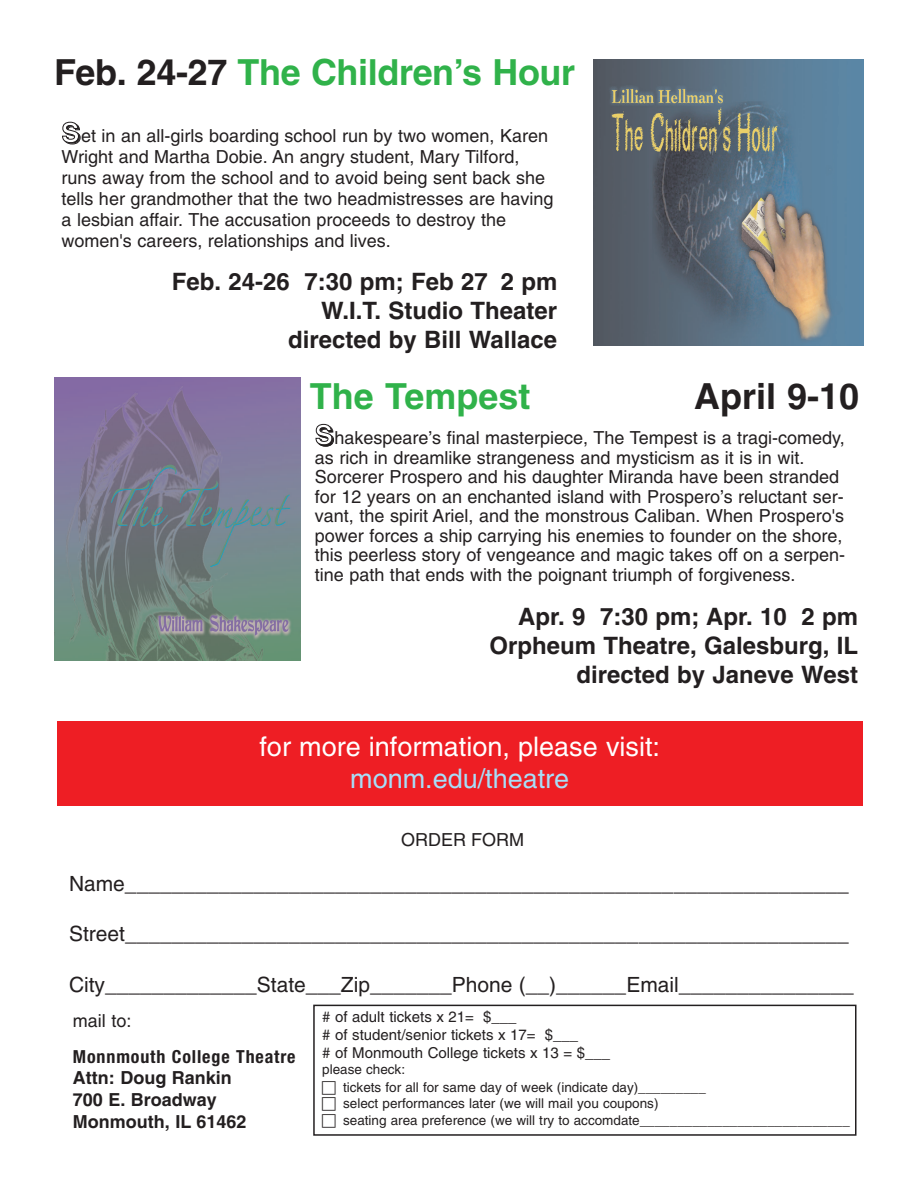
<style>
.page{position:relative;width:918px;height:1188px;background:#fff}
.page>*{position:absolute;margin:0;border:0;box-sizing:border-box;transform-origin:0 0}
.t1{font:700 36px "Helvetica";letter-spacing:-.01em;color:#30b24a}
.t2{font:700 36px "Helvetica";color:#231f20}
.t3{font:27px "Helvetica";color:#fff}
.t4{font:27px "Helvetica";color:#a8def8}
.t5{font:700 24px/28.8px "Helvetica";color:#231f20;text-align:right}
.t6{font:21px "Helvetica";color:#231f20}
.t7{font:18px/19.5px "Helvetica";color:#231f20}
.t8{font:700 18px/21.6px "Helvetica";color:#231f20}
.t9{font:700 condensed 18px "Helvetica Neue";letter-spacing:.05em;color:#231f20}
.t10{font:15px/18px "Helvetica";color:#231f20}
.t11{font:13.5px/16.6px "Helvetica";color:#231f20}
.s1{color:#231f20}
.s2{font-weight:700;font-size:27px;color:#fff}
</style>
<div class="page">
<img style="left:594px;top:60px;width:270px;height:285px">
<div style="left:57px;top:721px;width:805px;height:84px;background:#ee1e24"></div>
<img style="left:54px;top:377px;width:246px;height:284px">
<div style="left:313px;top:1005px;width:543px;height:131px;border:2px solid #231f20"></div>
<h1 class="t1" style="left:54px;top:58px;width:523px"><span class="s1">Feb. 24-27</span> The Children’s Hour</h1>
<p class="t7" style="left:62px;top:127px;width:494px;line-height:21px"><span class="s2">S</span>et in an all-girls boarding school run by two women, Karen Wright and Martha Dobie. An angry student, Mary Tilford, runs away from the school and to avoid being sent back she tells her grandmother that the two headmistresses are having a lesbian affair. The accusation proceeds to destroy the women's careers, relationships and lives.</p>
<h3 class="t5" style="left:172px;top:269px;width:387px">Feb. 24-26 7:30 pm; Feb 27 2 pm<br>W.I.T. Studio Theater<br>directed by Bill Wallace</h3>
<h1 class="t1" style="left:310px;top:382px;width:222px">The Tempest</h1>
<h1 class="t2" style="left:694px;top:382px;width:167px">April 9-10</h1>
<p class="t7" style="left:315px;top:430px;width:532px"><span class="s2">S</span>hakespeare’s final masterpiece, The Tempest is a tragi-comedy, as rich in dreamlike strangeness and mysticism as it is in wit.<br>Sorcerer Prospero and his daughter Miranda have been stranded for 12 years on an enchanted island with Prospero’s reluctant ser&shy;vant, the spirit Ariel, and the monstrous Caliban. When Prospero's power forces a ship carrying his enemies to founder on the shore, this peerless story of vengeance and magic takes off on a serpen&shy;tine path that ends with the poignant triumph of forgiveness.</p>
<h3 class="t5" style="left:489px;top:604px;width:370px">Apr. 9 7:30 pm; Apr. 10 2 pm<br>Orpheum Theatre, Galesburg, IL directed by Janeve West</h3>
<h2 class="t3" style="left:259px;top:736px;width:402px">for more information, please visit:</h2>
<h2 class="t4" style="left:350px;top:769px;width:221px">monm.edu/theatre</h2>
<p class="t7" style="left:401px;top:831px;width:124px">ORDER FORM</p>
<p class="t6" style="left:69px;top:876px;width:781px">Name______________________________________________________________</p>
<p class="t6" style="left:69px;top:926px;width:781px">Street______________________________________________________________</p>
<p class="t6" style="left:69px;top:977px;width:786px">City_____________State___Zip_______Phone (__)______Email_______________</p>
<p class="t10" style="left:322px;top:1009px;width:290px"># of adult tickets x 21= $___<br># of student/senior tickets x 17= $___<br># of Monmouth College tickets x 13 = $___</p>
<p class="t11" style="left:343px;top:1063px;width:508px;text-indent:-21px">please check:<br>tickets for all for same day of week (indicate day)_________<br>select performances later (we will mail you coupons)<br>seating area preference (we will try to accomdate____________________________</p>
<p class="t7" style="left:73px;top:1012px;width:60px">mail to:</p>
<p class="t9" style="left:73px;top:1046px;width:224px">Monnmouth College Theatre</p>
<p class="t8" style="left:73px;top:1069px;width:175px">Attn: Doug Rankin<br>700 E. Broadway<br>Monmouth, IL 61462</p>
</div>
